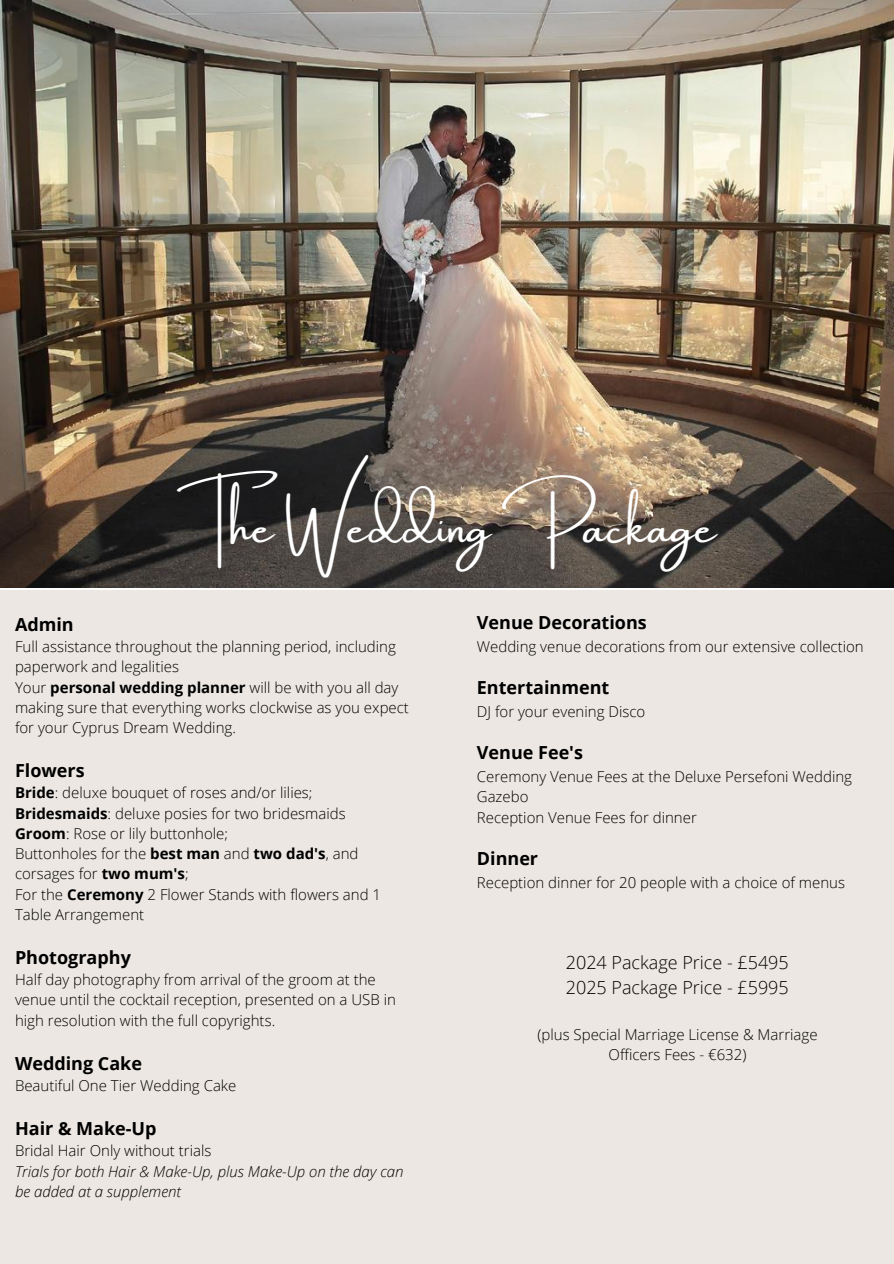
<style>
.page{position:relative;width:894px;height:1264px;background:#fff}
.page>*{position:absolute;margin:0;border:0;box-sizing:border-box;transform-origin:0 0}
.t1{font:45px "Amsterdam One";color:#fff}
.t2{font:700 18px "Open Sans";color:#000}
.t3{font:300 18px/24.8px "Open Sans";color:#000}
.t4{font:300 15px/20.2px "Open Sans";color:#000}
.t5{font:italic 300 15px/20.2px "Open Sans";color:#000}
.s1{font-weight:700}
</style>
<div class="page">
<img style="left:0;top:0;width:893px;height:587px">
<div style="left:0;top:590px;width:893px;height:673px;background:#ece7e2"></div>
<h1 class="t1" style="left:177px;top:503px;width:541px">The Wedding Package</h1>
<p class="t2" style="left:15px;top:611px;width:60px">Admin</p>
<p class="t4" style="left:15px;top:636px;width:395px">Full assistance throughout the planning period, including paperwork and legalities<br>Your <span class="s1">personal wedding planner</span> will be with you all day making sure that everything works clockwise as you expect for your Cyprus Dream Wedding.</p>
<p class="t2" style="left:15px;top:757px;width:71px">Flowers</p>
<p class="t4" style="left:15px;top:782px;width:367px"><span class="s1">Bride</span>: deluxe bouquet of roses and/or lilies; <span class="s1">Bridesmaids</span>: deluxe posies for two bridesmaids <span class="s1">Groom</span>: Rose or lily buttonhole;<br>Buttonholes for the <span class="s1">best man</span> and <span class="s1">two dad's</span>, and corsages for <span class="s1">two mum's</span>;<br>For the <span class="s1">Ceremony</span> 2 Flower Stands with flowers and 1<br>Table Arrangement</p>
<p class="t2" style="left:15px;top:944px;width:117px">Photography</p>
<p class="t4" style="left:15px;top:969px;width:382px">Half day photography from arrival of the groom at the venue until the cocktail reception, presented on a USB in high resolution with the full copyrights.</p>
<p class="t2" style="left:15px;top:1050px;width:129px">Wedding Cake</p>
<p class="t4" style="left:15px;top:1075px;width:223px">Beautiful One Tier Wedding Cake</p>
<p class="t2" style="left:15px;top:1115px;width:143px">Hair &amp; Make-Up</p>
<p class="t4" style="left:15px;top:1140px;width:198px">Bridal Hair Only without trials</p>
<p class="t5" style="left:15px;top:1160px;width:390px">Trials for both Hair &amp; Make-Up, plus Make-Up on the day can be added at a supplement</p>
<p class="t2" style="left:476px;top:609px;width:171px">Venue Decorations</p>
<p class="t4" style="left:476px;top:636px;width:388px">Wedding venue decorations from our extensive collection</p>
<p class="t2" style="left:476px;top:674px;width:134px">Entertainment</p>
<p class="t4" style="left:476px;top:701px;width:170px">DJ for your evening Disco</p>
<p class="t2" style="left:476px;top:739px;width:108px">Venue Fee's</p>
<p class="t4" style="left:476px;top:766px;width:376px">Ceremony Venue Fees at the Deluxe Persefoni Wedding<br>Gazebo<br>Reception Venue Fees for dinner</p>
<p class="t2" style="left:476px;top:845px;width:63px">Dinner</p>
<p class="t4" style="left:476px;top:871px;width:369px">Reception dinner for 20 people with a choice of menus</p>
<p class="t3" style="left:565px;top:949px;width:224px">2024 Package Price - £5495<br>2025 Package Price - £5995</p>
<p class="t4" style="left:537px;top:1023px;width:281px;text-align:center">(plus Special Marriage License &amp; Marriage<br>Officers Fees - €632)</p>
</div>
